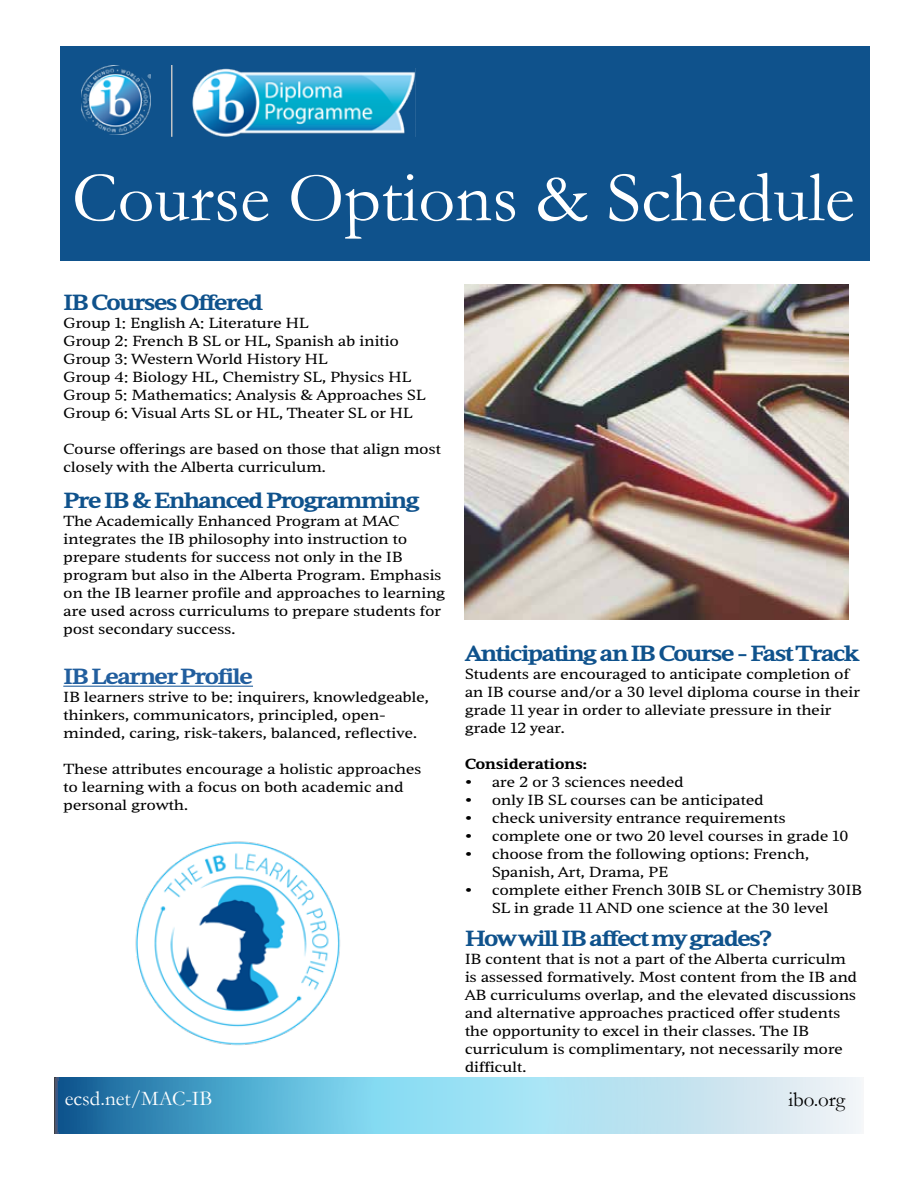
<style>
.page{position:relative;width:918px;height:1188px;background:#fff}
.page>*{position:absolute;margin:0;border:0;box-sizing:border-box;transform-origin:0 0}
.t1{font:72px "Garamond";letter-spacing:.01em;color:#fff}
.t2{font:700 21.9px "Leo";letter-spacing:-.07em;color:#0f528c;scale:1.23 1}
.t3{font:700 21.9px "Leo";letter-spacing:-.07em;color:#215e9e;scale:1.23 1}
.t4{font:21px "Garamond";color:#fff}
.t5{font:21px "Garamond";color:#000}
.t6{font:14.55px/18px "Leo";letter-spacing:-.025em;color:#000;scale:1.23 1}
.t7{font:700 14.55px "Leo";letter-spacing:-.025em;color:#000;scale:1.23 1}
</style>
<div class="page">
<hr style="left:63px;top:686px;width:190px;height:1px;background:#215e9e">
<div style="left:60px;top:47px;width:810px;height:214px;background:#0f528c"></div>
<hr style="left:171px;top:65px;width:1px;height:72px;background:#c2c4c6">
<img style="left:193px;top:69px;width:223px;height:67px">
<img style="left:81px;top:65px;width:70px;height:69px">
<img style="left:465px;top:284px;width:383px;height:335px">
<img style="left:86px;top:841px;width:302px;height:237px">
<svg style="left:55px;top:1078px;width:806px;height:56px;background:#8cc8e0"></svg>
<h1 class="t1" style="left:72px;top:149px;width:754px">Cou se Options &amp; Schedul</h1>
<h1 class="t1" style="left:79px;top:155px;width:777px">International Baccalauerate</h1>
<h2 class="t2" style="left:63px;top:289px;width:164px">IB Courses Offered</h2>
<p class="t6" style="left:63px;top:314px;width:296px">Group 1: English A: Literature HL<br>Group 2: French B SL or HL, Spanish ab initio Group 3: Western World History HL<br>Group 4: Biology HL, Chemistry SL, Physics HL Group 5: Mathematics: Analysis &amp; Approaches SL Group 6: Visual Arts SL or HL, Theater SL or HL</p>
<p class="t6" style="left:63px;top:440px;width:309px">Course offerings are based on those that align most closely with the Alberta curriculum.</p>
<h2 class="t2" style="left:63px;top:487px;width:291px">Pre IB &amp; Enhanced Programming</h2>
<p class="t6" style="left:63px;top:512px;width:312px">The Academically Enhanced Program at MAC integrates the IB philosophy into instruction to prepare students for success not only in the IB program but also in the Alberta Program. Emphasis on the IB learner profile and approaches to learning are used across curriculums to prepare students for post secondary success.</p>
<h2 class="t3" style="left:63px;top:663px;width:156px">IB Learner Profile</h2>
<p class="t6" style="left:63px;top:688px;width:299px">IB learners strive to be: inquirers, knowledgeable, thinkers, communicators, principled, open&shy;minded, caring, risk-takers, balanced, reflective.</p>
<p class="t6" style="left:63px;top:760px;width:293px">These attributes encourage a holistic approaches to learning with a focus on both academic and personal growth.</p>
<h2 class="t2" style="left:465px;top:640px;width:322px">Anticipating an IB Course - Fast Track</h2>
<p class="t6" style="left:465px;top:665px;width:323px">Students are encouraged to anticipate completion of an IB course and/or a 30 level diploma course in their grade 11 year in order to alleviate pressure in their grade 12 year.</p>
<p class="t7" style="left:465px;top:755px;width:101px">Considerations:</p>
<p class="t6" style="left:465px;top:773px;width:180px">• are 2 or 3 sciences needed</p>
<p class="t6" style="left:465px;top:791px;width:245px">• only IB SL courses can be anticipated</p>
<p class="t6" style="left:465px;top:809px;width:263px">• check university entrance requirements</p>
<p class="t6" style="left:465px;top:827px;width:314px">• complete one or two 20 level courses in grade 10</p>
<p class="t6" style="left:492px;top:845px;width:260px;text-indent:-27px">• choose from the following options: French,<br>Spanish, Art, Drama, PE</p>
<p class="t6" style="left:465px;top:881px;width:325px;text-align:center">• complete either French 30IB SL or Chemistry 30IB<br>SL in grade 11 AND one science at the 30 level</p>
<h2 class="t2" style="left:465px;top:925px;width:252px">How will IB affect my grades?</h2>
<p class="t6" style="left:465px;top:950px;width:321px">IB content that is not a part of the Alberta curriculm is assessed formatively. Most content from the IB and AB curriculums overlap, and the elevated discussions and alternative approaches practiced offer students the opportunity to excel in their classes. The IB curriculum is complimentary, not necessarily more difficult.</p>
<h3 class="t4" style="left:65px;top:1085px;width:149px">ecsd.net/MAC-IB</h3>
<h3 class="t5" style="left:788px;top:1085px;width:58px">ibo.org</h3>
</div>
